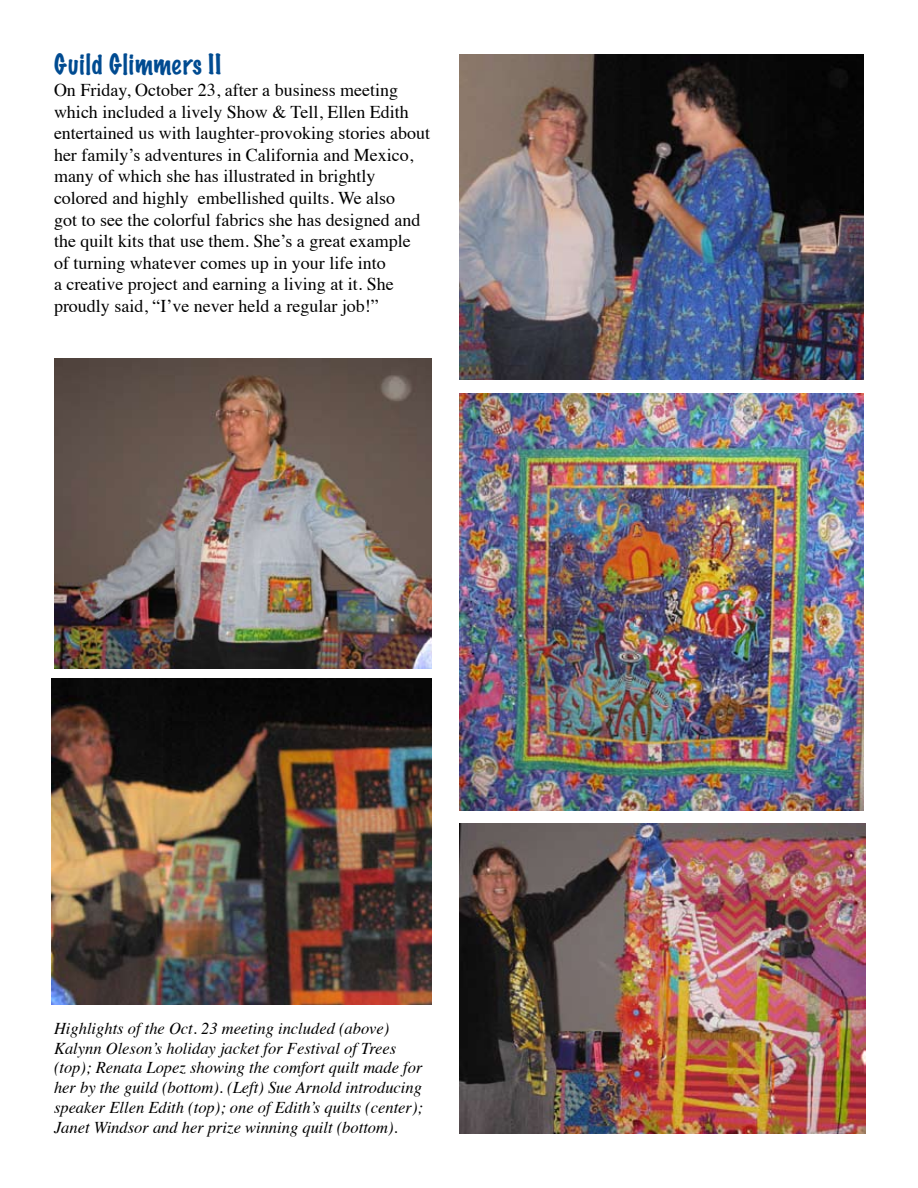
<style>
.page{position:relative;width:918px;height:1188px;background:#fff}
.page>*{position:absolute;margin:0;border:0;box-sizing:border-box;transform-origin:0 0}
.t1{font:100 25.5px "Marker Felt";letter-spacing:.035em;color:#004b91}
.t2{font:18px/21.6px "Times";color:#000}
.t3{font:italic 16.5px/19.8px "Times";color:#000}
</style>
<div class="page">
<img style="left:54px;top:358px;width:377px;height:311px">
<img style="left:52px;top:678px;width:380px;height:327px">
<img style="left:459px;top:824px;width:407px;height:310px">
<img style="left:459px;top:54px;width:405px;height:326px">
<img style="left:459px;top:393px;width:405px;height:417px">
<h1 class="t1" style="left:54px;top:47px;width:169px">Guild Glimmers II</h1>
<p class="t2" style="left:54px;top:78px;width:378px">On Friday, October 23, after a business meeting which included a lively Show &amp; Tell, Ellen Edith entertained us with laughter-provoking stories about her family’s adventures in California and Mexico, many of which she has illustrated in brightly colored and highly embellished quilts. We also<br>got to see the colorful fabrics she has designed and the quilt kits that use them. She’s a great example of turning whatever comes up in your life into<br>a creative project and earning a living at it. She proudly said, “I’ve never held a regular job!”</p>
<p class="t3" style="left:54px;top:1017px;width:371px">Highlights of the Oct. 23 meeting included (above)<br>Kalynn Oleson’s holiday jacket for Festival of Trees (top); Renata Lopez showing the comfort quilt made for her by the guild (bottom). (Left) Sue Arnold introducing speaker Ellen Edith (top); one of Edith’s quilts (center); Janet Windsor and her prize winning quilt (bottom).</p>
</div>
